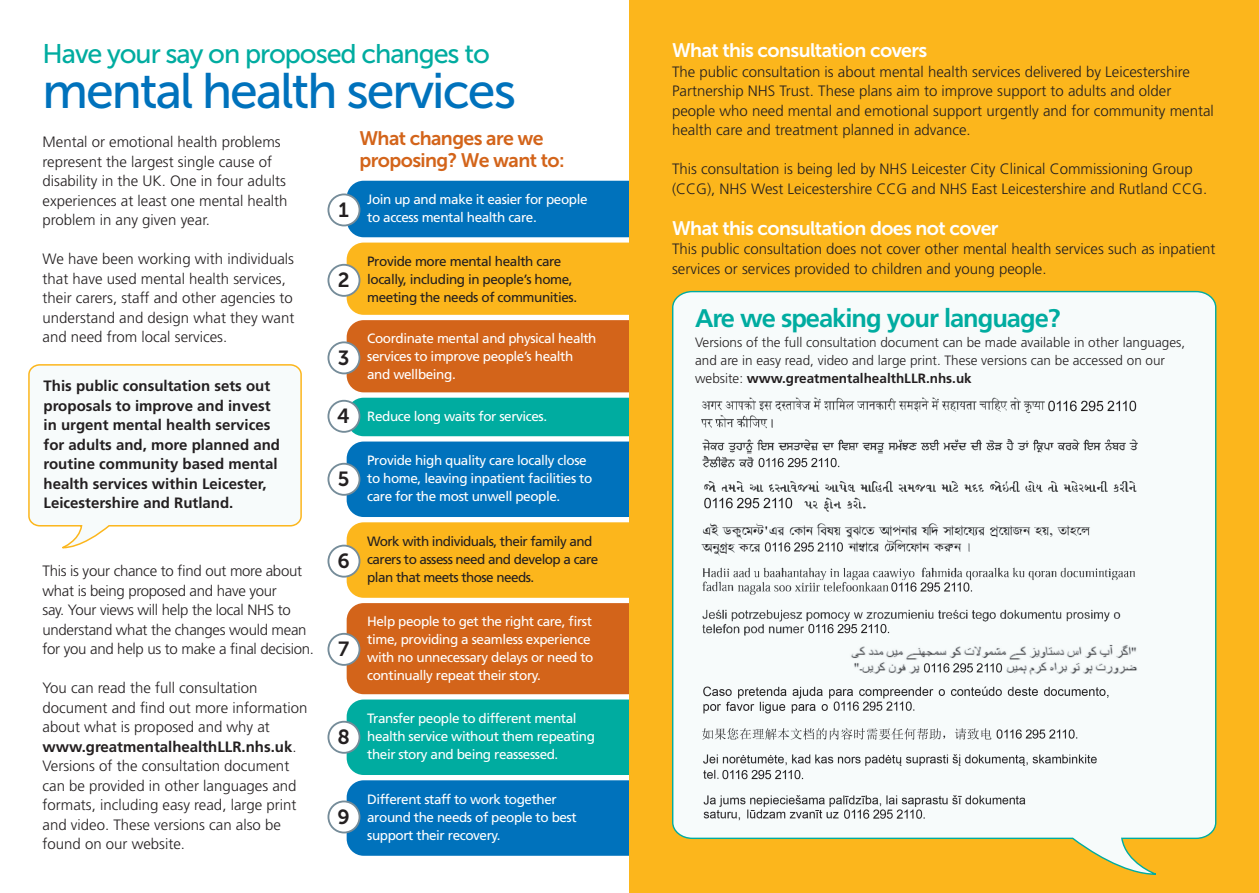
<style>
.page{position:relative;width:1259px;height:893px;background:#fff}
.page>*{position:absolute;margin:0;border:0;box-sizing:border-box;transform-origin:0 0}
.t1{font:49.95px "Museo Sans 500";letter-spacing:-.04em;color:#0072bc}
.t2{font:27px "Museo Sans 500";letter-spacing:-.04em;color:#00aca0}
.t3{font:700 25.5px "Frutiger LT Std";letter-spacing:-.04em;color:#00aca0}
.t4{font:20.4px "Museo Sans 700";color:#231f20}
.t5{font:19.5px "Museo Sans 700";letter-spacing:-.03em;color:#fff}
.t6{font:19.5px/21.5px "Museo Sans 700";letter-spacing:-.03em;color:#d3641a}
.t7{font:300 15px/19.5px "Frutiger LT Std";color:#231f20}
.t8{font:700 15px/19.5px "Frutiger LT Std";color:#231f20}
.t9{font:300 15px/19.5px "Frutiger LT Std";letter-spacing:-.02em;color:#231f20}
.t10{font:13.5px/18px "Frutiger LT Std";letter-spacing:-.03em;color:#fff}
.t11{font:13.5px/18px "Frutiger LT Std";letter-spacing:-.04em;color:#231f20}
.t12{font:300 13.5px/18px "Frutiger LT Std";color:#231f20}
.s1{font-family:"Museo Sans 700";font-size:20.4px;color:#231f20}
.s2{font-weight:700}
</style>
<div class="page">
<div style="left:327px;top:800px;width:33px;height:33px;border:2px solid #758c99;border-radius:50%"></div>
<div style="left:347px;top:181px;width:282px;height:56px;background:#0072bc"></div>
<div style="left:328px;top:194px;width:31px;height:31px;background:#fff;border-radius:50%"></div>
<div style="left:327px;top:193px;width:33px;height:33px;border:2px solid #758c99;border-radius:50%"></div>
<div style="left:327px;top:264px;width:33px;height:33px;border:2px solid #758c99;border-radius:50%"></div>
<svg style="left:347px;top:243px;width:282px;height:149px;background:#e89226"></svg>
<div style="left:328px;top:342px;width:31px;height:31px;background:#fff;border-radius:50%"></div>
<div style="left:327px;top:341px;width:33px;height:33px;border:2px solid #758c99;border-radius:50%"></div>
<div style="left:348px;top:398px;width:281px;height:38px;background:#00aca0"></div>
<div style="left:328px;top:401px;width:31px;height:31px;background:#fff;border-radius:50%"></div>
<div style="left:327px;top:400px;width:33px;height:33px;border:2px solid #758c99;border-radius:50%"></div>
<div style="left:327px;top:463px;width:33px;height:33px;border:2px solid #758c99;border-radius:50%"></div>
<div style="left:327px;top:545px;width:33px;height:33px;border:2px solid #758c99;border-radius:50%"></div>
<div style="left:327px;top:633px;width:33px;height:33px;border:2px solid #758c99;border-radius:50%"></div>
<svg style="left:347px;top:442px;width:282px;height:414px;background:#6b8e7b"></svg>
<div style="left:328px;top:722px;width:31px;height:31px;background:#fff;border-radius:50%"></div>
<div style="left:327px;top:721px;width:33px;height:33px;border:2px solid #758c99;border-radius:50%"></div>
<div style="left:629px;top:0;width:630px;height:893px;background:#fcb61c"></div>
<svg style="left:672px;top:290px;width:545px;height:585px"></svg>
<svg style="left:28px;top:364px;width:274px;height:185px"></svg>
<img style="left:695px;top:390px;width:448px;height:436px">
<p class="t2" style="left:43px;top:39px;width:449px">Have your say on proposed changes to</p>
<p class="t1" style="left:43px;top:63px;width:475px">mental health services</p>
<p class="t7" style="left:43px;top:133px;width:247px">Mental or emotional health problems represent the largest single cause of disability in the UK. One in four adults experiences at least one mental health problem in any given year.</p>
<p class="t7" style="left:43px;top:250px;width:253px">We have been working with individuals that have used mental health services, their carers, staff and other agencies to understand and design what they want and need from local services.</p>
<p class="t6" style="left:359px;top:128px;width:207px">What changes are we proposing? We want to:</p>
<p class="t4" style="left:338px;top:198px;width:12px">1</p>
<p class="t10" style="left:367px;top:190px;width:222px">Join up and make it easier for people to access mental health care.</p>
<p class="t11" style="left:367px;top:252px;width:211px">Provide more mental health care locally, including in people’s home, meeting the needs of communities.</p>
<p class="t4" style="left:338px;top:269px;width:13px">2</p>
<p class="t10" style="left:367px;top:330px;width:231px">Coordinate mental and physical health</p>
<p class="t10" style="left:367px;top:348px;width:208px">services to improve people’s health and wellbeing.</p>
<p class="t10" style="left:337px;top:407px;width:211px"><span class="s1">4</span> Reduce long waits for services.</p>
<p class="t4" style="left:338px;top:346px;width:13px">3</p>
<p class="t8" style="left:44px;top:376px;width:238px">This public consultation sets out proposals to improve and invest in urgent mental health services for adults and, more planned and routine community based mental health services within Leicester,<br>Leicestershire and Rutland.</p>
<p class="t10" style="left:367px;top:451px;width:221px">Provide high quality care locally close</p>
<p class="t10" style="left:367px;top:469px;width:227px">to home, leaving inpatient facilities to care for the most unwell people.</p>
<p class="t4" style="left:338px;top:468px;width:13px">5</p>
<p class="t9" style="left:43px;top:562px;width:273px">This is your chance to find out more about what is being proposed and have your<br>say. Your views will help the local NHS to understand what the changes would mean for you and help us to make a final decision.</p>
<p class="t7" style="left:43px;top:679px;width:266px">You can read the full consultation document and find out more information about what is proposed and why at <span class="s2">www.greatmentalhealthLLR.nhs.uk</span>.<br>Versions of the consultation document can be provided in other languages and formats, including easy read, large print and video. These versions can also be found on our website.</p>
<p class="t4" style="left:337px;top:550px;width:14px">6</p>
<p class="t4" style="left:338px;top:638px;width:13px">7</p>
<p class="t4" style="left:337px;top:726px;width:14px">8</p>
<p class="t4" style="left:337px;top:805px;width:14px">9</p>
<p class="t11" style="left:367px;top:532px;width:227px">Work with individuals, their family and</p>
<p class="t11" style="left:367px;top:550px;width:233px">carers to assess need and develop a care plan that meets those needs.</p>
<p class="t10" style="left:367px;top:613px;width:228px">Help people to get the right care, first time, providing a seamless experience with no unnecessary delays or need to continually repeat their story.</p>
<p class="t10" style="left:367px;top:709px;width:211px">Transfer people to different mental</p>
<p class="t10" style="left:367px;top:727px;width:229px">health service without them repeating their story and being reassessed.</p>
<p class="t10" style="left:367px;top:790px;width:191px">Different staff to work together</p>
<p class="t10" style="left:367px;top:808px;width:211px">around the needs of people to best support their recovery.</p>
<p class="t5" style="left:672px;top:40px;width:257px">What this consultation covers</p>
<p class="t7" style="left:672px;top:62px;width:543px">The public consultation is about mental health services delivered by Leicestershire Partnership NHS Trust. These plans aim to improve support to adults and older people who need mental and emotional support urgently and for community mental health care and treatment planned in advance.</p>
<p class="t7" style="left:672px;top:159px;width:537px">This consultation is being led by NHS Leicester City Clinical Commissioning Group (CCG), NHS West Leicestershire CCG and NHS East Leicestershire and Rutland CCG.</p>
<p class="t5" style="left:672px;top:217px;width:328px">What this consultation does not cover</p>
<p class="t7" style="left:672px;top:239px;width:545px">This public consultation does not cover other mental health services such as inpatient services or services provided to children and young people.</p>
<p class="t3" style="left:695px;top:303px;width:367px">Are we speaking your language?</p>
<p class="t12" style="left:695px;top:333px;width:491px">Versions of the full consultation document can be made available in other languages,</p>
<p class="t12" style="left:695px;top:351px;width:471px">and are in easy read, video and large print. These versions can be accessed on our website: <span class="s2">www.greatmentalhealthLLR.nhs.uk</span></p>
</div>
